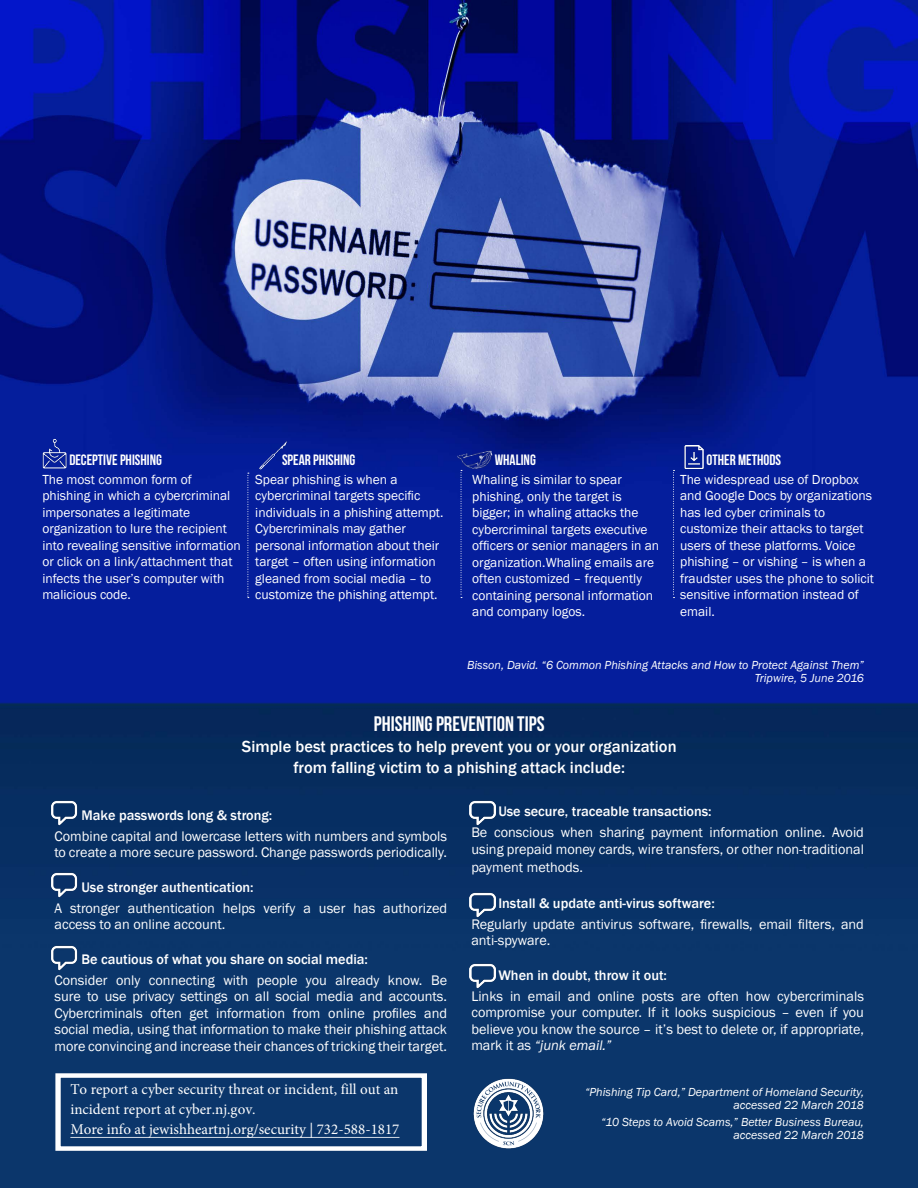
<style>
.page{position:relative;width:918px;height:1188px;background:#fff}
.page>*{position:absolute;margin:0;border:0;box-sizing:border-box;transform-origin:0 0}
.t1{font:21px "Bebas Neue";color:#fff}
.t2{font:500 16.5px "Franklin Gothic";color:#fff}
.t3{font:15px/20.4px "Minion Pro";color:#fff}
.t4{font:15px "Bebas Neue";color:#fff}
.t5{font:14.25px/16.5px "Franklin Gothic";color:#fff}
.t6{font:500 14.25px "Franklin Gothic";color:#fff}
.t7{font:13.5px/16.5px "Franklin Gothic";color:#fff}
.t8{font:italic 12px/13.5px "Franklin Gothic";color:#fff;text-align:right}
.s1{font-style:italic}
</style>
<div class="page">
<img style="left:0;top:0;width:918px;height:1188px">
<img style="left:462px;top:1067px;width:93px;height:93px">
<img style="left:39px;top:438px;width:32px;height:32px">
<img style="left:258px;top:440px;width:30px;height:30px">
<img style="left:457px;top:448px;width:38px;height:27px">
<img style="left:683px;top:446px;width:23px;height:23px">
<svg style="left:248px;top:473px;width:1px;height:125px"></svg>
<svg style="left:461px;top:470px;width:1px;height:128px"></svg>
<svg style="left:673px;top:470px;width:2px;height:128px"></svg>
<img style="left:48px;top:798px;width:32px;height:29px">
<img style="left:48px;top:870px;width:32px;height:29px">
<img style="left:48px;top:942px;width:32px;height:29px">
<img style="left:467px;top:797px;width:31px;height:29px">
<img style="left:467px;top:889px;width:31px;height:29px">
<img style="left:467px;top:961px;width:31px;height:29px">
<div style="left:56px;top:1073px;width:371px;height:78px;border:5px solid #fff"></div>
<hr style="left:70px;top:1137px;width:329px;height:1px;background:#fff">
<p class="t4" style="left:69px;top:452px;width:94px">DECEPTIVE PHISHING</p>
<p class="t4" style="left:282px;top:452px;width:75px">SPEAR PHISHING</p>
<p class="t4" style="left:495px;top:452px;width:43px">WHALING</p>
<p class="t4" style="left:707px;top:452px;width:76px">OTHER METHODS</p>
<p class="t7" style="left:42px;top:472px;width:200px">The most common form of phishing in which a cybercriminal impersonates a legitimate organization to lure the recipient into revealing sensitive information or click on a link/attachment that infects the user’s computer with malicious code.</p>
<p class="t7" style="left:255px;top:471px;width:190px">Spear phishing is when a cybercriminal targets specific individuals in a phishing attempt.<br>Cybercriminals may gather personal information about their target – often using information gleaned from social media – to customize the phishing attempt.</p>
<p class="t7" style="left:472px;top:472px;width:189px">Whaling is similar to spear phishing, only the target is bigger; in whaling attacks the cybercriminal targets executive officers or senior managers in an organization.Whaling emails are often customized – frequently containing personal information and company logos.</p>
<p class="t7" style="left:680px;top:471px;width:195px">The widespread use of Dropbox and Google Docs by organizations has led cyber criminals to customize their attacks to target users of these platforms. Voice phishing – or vishing – is when a fraudster uses the phone to solicit sensitive information instead of email.</p>
<p class="t8" style="left:467px;top:658px;width:398px">Bisson, David. “6 Common Phishing Attacks and How to Protect Against Them”</p>
<p class="t8" style="left:755px;top:672px;width:111px">Tripwire, 5 June 2016</p>
<p class="t1" style="left:374px;top:712px;width:172px">PHISHING PREVENTION TIPS</p>
<p class="t2" style="left:242px;top:736px;width:436px">Simple best practices to help prevent you or your organization</p>
<p class="t2" style="left:293px;top:757px;width:333px">from falling victim to a phishing attack include:</p>
<p class="t6" style="left:81px;top:806px;width:192px">Make passwords long &amp; strong:</p>
<p class="t5" style="left:54px;top:828px;width:394px">Combine capital and lowercase letters with numbers and symbols to create a more secure password. Change passwords periodically.</p>
<p class="t6" style="left:81px;top:878px;width:174px">Use stronger authentication:</p>
<p class="t5" style="left:54px;top:900px;width:394px">A stronger authentication helps verify a user has authorized access to an online account.</p>
<p class="t6" style="left:81px;top:950px;width:288px">Be cautious of what you share on social media:</p>
<p class="t5" style="left:54px;top:972px;width:394px;text-align:justify">Consider only connecting with people you already know. Be sure to use privacy settings on all social media and accounts.<br>Cybercriminals often get information from online profiles and social media, using that information to make their phishing attack more convincing and increase their chances of tricking their target.</p>
<p class="t3" style="left:70px;top:1079px;width:331px">To report a cyber security threat or incident, fill out an incident report at cyber.nj.gov.<br>More info at jewishheartnj.org/security | 732-588-1817</p>
<p class="t6" style="left:498px;top:803px;width:215px">Use secure, traceable transactions:</p>
<p class="t5" style="left:471px;top:825px;width:394px">Be conscious when sharing payment information online. Avoid using prepaid money cards, wire transfers, or other non-traditional</p>
<p class="t5" style="left:471px;top:859px;width:113px">payment methods.</p>
<p class="t6" style="left:498px;top:894px;width:218px">Install &amp; update anti-virus software:</p>
<p class="t5" style="left:471px;top:916px;width:394px">Regularly update antivirus software, firewalls, email filters, and anti-spyware.</p>
<p class="t6" style="left:498px;top:966px;width:170px">When in doubt, throw it out:</p>
<p class="t5" style="left:471px;top:988px;width:394px;text-align:justify">Links in email and online posts are often how cybercriminals compromise your computer. If it looks suspicious – even if you believe you know the source – it’s best to delete or, if appropriate, mark it as <span class="s1">“junk email.”</span></p>
<p class="t8" style="left:585px;top:1085px;width:280px">“Phishing Tip Card,” Department of Homeland Security, accessed 22 March 2018</p>
<p class="t8" style="left:601px;top:1115px;width:264px">“10 Steps to Avoid Scams,” Better Business Bureau,</p>
<p class="t8" style="left:733px;top:1129px;width:132px">accessed 22 March 2018</p>
</div>
